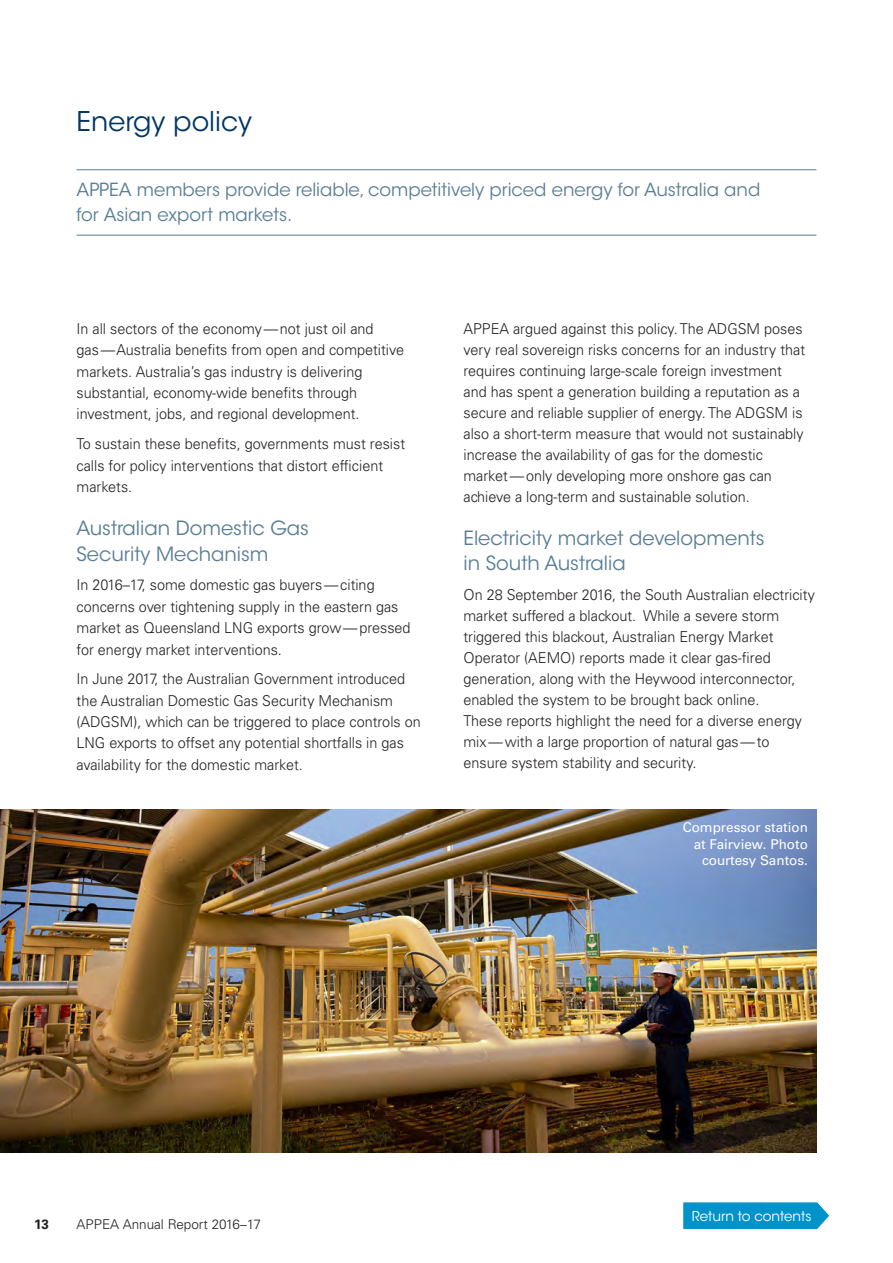
<style>
.page{position:relative;width:893px;height:1263px;background:#fff}
.page>*{position:absolute;margin:0;border:0;box-sizing:border-box;transform-origin:0 0}
.t1{font:27px "ITC Avant Garde Std";color:#003764}
.t2{font:19.5px/25.8px "ITC Avant Garde Std";color:#597e96}
.Voice_intro{font:18px/25.5px "ITC Avant Garde Std";color:#597e96}
.APPEA___Body{font:300 15px/21px "Univers LT Std";color:#231f20;scale:.96 1}
.Caption___white{font:13.5px/16.5px "Univers LT Std";color:#fff;text-align:right}
.t3{font:300 13.5px "Univers LT Std";color:#231f20}
.t4{font:13.5px "ITC Avant Garde Std";color:#fff}
.t5{font:700 13.5px "Univers LT Std";color:#231f20}
</style>
<div class="page">
<svg style="left:683px;top:1202px;width:146px;height:27px;background:#0e98cb"></svg>
<hr style="left:77px;top:169px;width:739px;height:1px;background:#597e96">
<hr style="left:77px;top:235px;width:739px;height:1px;background:#597e96">
<img style="left:0;top:810px;width:816px;height:342px">
<h1 class="t1" style="left:77px;top:104px;width:177px">Energy policy</h1>
<p class="Voice_intro" style="left:77px;top:177px;width:685px">APPEA members provide reliable, competitively priced energy for Australia and for Asian export markets.</p>
<p class="APPEA___Body" style="left:77px;top:318px;width:343px">In all sectors of the economy—not just oil and gas—Australia benefits from open and competitive markets. Australia’s gas industry is delivering substantial, economy-wide benefits through investment, jobs, and regional development.</p>
<p class="APPEA___Body" style="left:77px;top:433px;width:344px">To sustain these benefits, governments must resist calls for policy interventions that distort efficient markets.</p>
<h2 class="t2" style="left:77px;top:515px;width:234px">Australian Domestic Gas<br>Security Mechanism</h2>
<p class="APPEA___Body" style="left:77px;top:574px;width:349px">In 2016–17, some domestic gas buyers—citing concerns over tightening supply in the eastern gas market as Queensland LNG exports grow—pressed for energy market interventions.</p>
<p class="APPEA___Body" style="left:77px;top:668px;width:360px">In June 2017, the Australian Government introduced the Australian Domestic Gas Security Mechanism (ADGSM), which can be triggered to place controls on LNG exports to offset any potential shortfalls in gas availability for the domestic market.</p>
<p class="APPEA___Body" style="left:463px;top:318px;width:357px">APPEA argued against this policy. The ADGSM poses very real sovereign risks concerns for an industry that requires continuing large-scale foreign investment and has spent a generation building a reputation as a secure and reliable supplier of energy. The ADGSM is also a short-term measure that would not sustainably increase the availability of gas for the domestic market—only developing more onshore gas can achieve a long-term and sustainable solution.</p>
<h2 class="t2" style="left:463px;top:525px;width:303px">Electricity market developments in South Australia</h2>
<p class="APPEA___Body" style="left:463px;top:584px;width:368px">On 28 September 2016, the South Australian electricity market suffered a blackout. While a severe storm triggered this blackout, Australian Energy Market Operator (AEMO) reports made it clear gas-fired generation, along with the Heywood interconnector, enabled the system to be brought back online.<br>These reports highlight the need for a diverse energy mix—with a large proportion of natural gas—to ensure system stability and security.</p>
<p class="Caption___white" style="left:683px;top:819px;width:127px">Compressor station at Fairview. Photo courtesy Santos.</p>
<p class="t5" style="left:34px;top:1216px;width:17px">13</p>
<p class="t3" style="left:77px;top:1216px;width:186px">APPEA Annual Report 2016–17</p>
<p class="t4" style="left:692px;top:1207px;width:121px">Return to contents</p>
</div>
